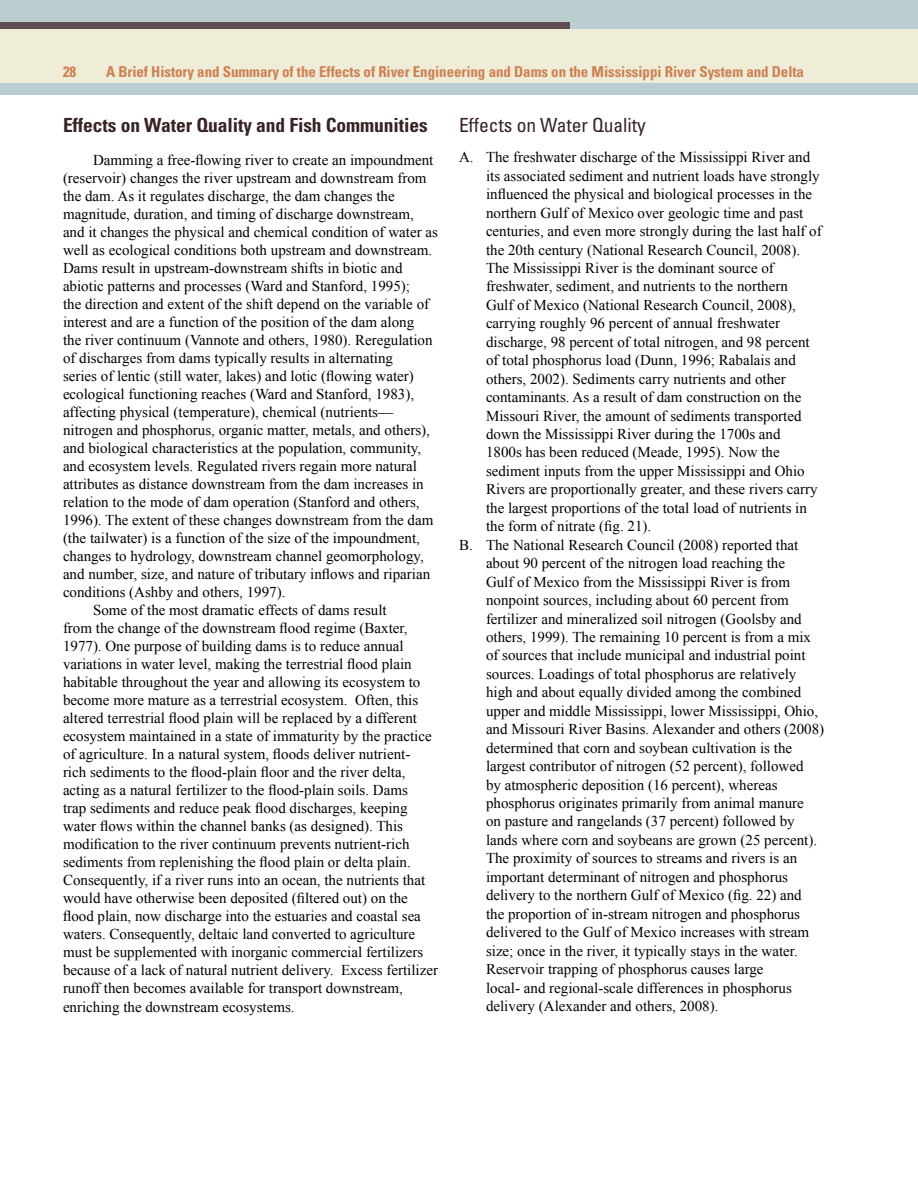
<style>
.page{position:relative;width:918px;height:1188px;background:#fff}
.page>*{position:absolute;margin:0;border:0;box-sizing:border-box;transform-origin:0 0}
.t1{font:700 condensed 19.5px "Univers";letter-spacing:-.005em;color:#382224}
.t2{font:condensed 19.5px "Univers";letter-spacing:-.005em;color:#382224}
.t3{font:15px "Times New Roman";color:#000}
.t4{font:700 condensed 15px "Univers";letter-spacing:-.005em;color:#cc8153}
</style>
<div class="page">
<div style="left:0;top:0;width:918px;height:95px;background:#baced2"></div>
<div style="left:0;top:22px;width:570px;height:19px;background:#5e4c4e"></div>
<div style="left:0;top:29px;width:918px;height:54px;background:#efecd7"></div>
<p class="t4" style="left:63px;top:62px;width:15px">28</p>
<p class="t4" style="left:106px;top:62px;width:700px">A Brief History and Summary of the Effects of River Engineering and Dams on the Mississippi River System and Delta</p>
<h1 class="t1" style="left:63px;top:113px;width:366px">Effects on Water Quality and Fish Communities</h1>
<p class="t3" style="left:93px;top:150px;width:342px">Damming a free-flowing river to create an impoundment</p>
<p class="t3" style="left:63px;top:168px;width:365px">(reservoir) changes the river upstream and downstream from</p>
<p class="t3" style="left:63px;top:186px;width:333px">the dam. As it regulates discharge, the dam changes the</p>
<p class="t3" style="left:63px;top:204px;width:352px">magnitude, duration, and timing of discharge downstream,</p>
<p class="t3" style="left:63px;top:222px;width:376px">and it changes the physical and chemical condition of water as</p>
<p class="t3" style="left:63px;top:240px;width:371px">well as ecological conditions both upstream and downstream.</p>
<p class="t3" style="left:63px;top:258px;width:341px">Dams result in upstream-downstream shifts in biotic and</p>
<p class="t3" style="left:63px;top:276px;width:349px">abiotic patterns and processes (Ward and Stanford, 1995);</p>
<p class="t3" style="left:63px;top:294px;width:368px">the direction and extent of the shift depend on the variable of</p>
<p class="t3" style="left:63px;top:312px;width:353px">interest and are a function of the position of the dam along</p>
<p class="t3" style="left:63px;top:330px;width:371px">the river continuum (Vannote and others, 1980). Reregulation</p>
<p class="t3" style="left:63px;top:348px;width:332px">of discharges from dams typically results in alternating</p>
<p class="t3" style="left:63px;top:366px;width:352px">series of lentic (still water, lakes) and lotic (flowing water)</p>
<p class="t3" style="left:63px;top:384px;width:353px">ecological functioning reaches (Ward and Stanford, 1983),</p>
<p class="t3" style="left:63px;top:402px;width:332px">affecting physical (temperature), chemical (nutrients—</p>
<p class="t3" style="left:63px;top:420px;width:368px">nitrogen and phosphorus, organic matter, metals, and others),</p>
<p class="t3" style="left:63px;top:438px;width:360px">and biological characteristics at the population, community,</p>
<p class="t3" style="left:63px;top:456px;width:356px">and ecosystem levels. Regulated rivers regain more natural</p>
<p class="t3" style="left:63px;top:474px;width:362px">attributes as distance downstream from the dam increases in</p>
<p class="t3" style="left:63px;top:492px;width:358px">relation to the mode of dam operation (Stanford and others,</p>
<p class="t3" style="left:63px;top:510px;width:372px">1996). The extent of these changes downstream from the dam</p>
<p class="t3" style="left:63px;top:528px;width:359px">(the tailwater) is a function of the size of the impoundment,</p>
<p class="t3" style="left:63px;top:546px;width:362px">changes to hydrology, downstream channel geomorphology,</p>
<p class="t3" style="left:63px;top:564px;width:369px">and number, size, and nature of tributary inflows and riparian</p>
<p class="t3" style="left:63px;top:582px;width:224px">conditions (Ashby and others, 1997).</p>
<p class="t3" style="left:93px;top:600px;width:295px">Some of the most dramatic effects of dams result</p>
<p class="t3" style="left:63px;top:618px;width:346px">from the change of the downstream flood regime (Baxter,</p>
<p class="t3" style="left:63px;top:636px;width:342px">1977). One purpose of building dams is to reduce annual</p>
<p class="t3" style="left:63px;top:654px;width:350px">variations in water level, making the terrestrial flood plain</p>
<p class="t3" style="left:63px;top:672px;width:359px">habitable throughout the year and allowing its ecosystem to</p>
<p class="t3" style="left:63px;top:690px;width:357px">become more mature as a terrestrial ecosystem. Often, this</p>
<p class="t3" style="left:63px;top:708px;width:356px">altered terrestrial flood plain will be replaced by a different</p>
<p class="t3" style="left:63px;top:726px;width:370px">ecosystem maintained in a state of immaturity by the practice</p>
<p class="t3" style="left:63px;top:744px;width:349px">of agriculture. In a natural system, floods deliver nutrient-</p>
<p class="t3" style="left:63px;top:762px;width:344px">rich sediments to the flood-plain floor and the river delta,</p>
<p class="t3" style="left:63px;top:780px;width:346px">acting as a natural fertilizer to the flood-plain soils. Dams</p>
<p class="t3" style="left:63px;top:798px;width:346px">trap sediments and reduce peak flood discharges, keeping</p>
<p class="t3" style="left:63px;top:816px;width:342px">water flows within the channel banks (as designed). This</p>
<p class="t3" style="left:63px;top:834px;width:348px">modification to the river continuum prevents nutrient-rich</p>
<p class="t3" style="left:63px;top:852px;width:349px">sediments from replenishing the flood plain or delta plain.</p>
<p class="t3" style="left:63px;top:870px;width:364px">Consequently, if a river runs into an ocean, the nutrients that</p>
<p class="t3" style="left:63px;top:888px;width:346px">would have otherwise been deposited (filtered out) on the</p>
<p class="t3" style="left:63px;top:906px;width:359px">flood plain, now discharge into the estuaries and coastal sea</p>
<p class="t3" style="left:63px;top:924px;width:354px">waters. Consequently, deltaic land converted to agriculture</p>
<p class="t3" style="left:63px;top:942px;width:362px">must be supplemented with inorganic commercial fertilizers</p>
<p class="t3" style="left:63px;top:960px;width:377px">because of a lack of natural nutrient delivery. Excess fertilizer</p>
<p class="t3" style="left:63px;top:978px;width:342px">runoff then becomes available for transport downstream,</p>
<p class="t3" style="left:63px;top:996px;width:233px">enriching the downstream ecosystems.</p>
<h1 class="t2" style="left:459px;top:113px;width:188px">Effects on Water Quality</h1>
<p class="t3" style="left:459px;top:147px;width:353px">A. The freshwater discharge of the Mississippi River and</p>
<p class="t3" style="left:486px;top:166px;width:335px">its associated sediment and nutrient loads have strongly</p>
<p class="t3" style="left:486px;top:184px;width:328px">influenced the physical and biological processes in the</p>
<p class="t3" style="left:486px;top:202px;width:319px">northern Gulf of Mexico over geologic time and past</p>
<p class="t3" style="left:486px;top:221px;width:337px">centuries, and even more strongly during the last half of</p>
<p class="t3" style="left:486px;top:239px;width:316px">the 20th century (National Research Council, 2008).</p>
<p class="t3" style="left:486px;top:258px;width:289px">The Mississippi River is the dominant source of</p>
<p class="t3" style="left:486px;top:276px;width:303px">freshwater, sediment, and nutrients to the northern</p>
<p class="t3" style="left:486px;top:295px;width:311px">Gulf of Mexico (National Research Council, 2008),</p>
<p class="t3" style="left:486px;top:313px;width:296px">carrying roughly 96 percent of annual freshwater</p>
<p class="t3" style="left:486px;top:332px;width:325px">discharge, 98 percent of total nitrogen, and 98 percent</p>
<p class="t3" style="left:486px;top:350px;width:311px">of total phosphorus load (Dunn, 1996; Rabalais and</p>
<p class="t3" style="left:486px;top:369px;width:301px">others, 2002). Sediments carry nutrients and other</p>
<p class="t3" style="left:486px;top:387px;width:317px">contaminants. As a result of dam construction on the</p>
<p class="t3" style="left:486px;top:405px;width:317px">Missouri River, the amount of sediments transported</p>
<p class="t3" style="left:486px;top:424px;width:296px">down the Mississippi River during the 1700s and</p>
<p class="t3" style="left:486px;top:442px;width:295px">1800s has been reduced (Meade, 1995). Now the</p>
<p class="t3" style="left:486px;top:461px;width:320px">sediment inputs from the upper Mississippi and Ohio</p>
<p class="t3" style="left:486px;top:479px;width:333px">Rivers are proportionally greater, and these rivers carry</p>
<p class="t3" style="left:486px;top:498px;width:322px">the largest proportions of the total load of nutrients in</p>
<p class="t3" style="left:486px;top:516px;width:167px">the form of nitrate (fig. 21).</p>
<p class="t3" style="left:459px;top:535px;width:341px">B. The National Research Council (2008) reported that</p>
<p class="t3" style="left:486px;top:553px;width:301px">about 90 percent of the nitrogen load reaching the</p>
<p class="t3" style="left:486px;top:571px;width:306px">Gulf of Mexico from the Mississippi River is from</p>
<p class="t3" style="left:486px;top:590px;width:304px">nonpoint sources, including about 60 percent from</p>
<p class="t3" style="left:486px;top:608px;width:317px">fertilizer and mineralized soil nitrogen (Goolsby and</p>
<p class="t3" style="left:486px;top:627px;width:327px">others, 1999). The remaining 10 percent is from a mix</p>
<p class="t3" style="left:486px;top:645px;width:321px">of sources that include municipal and industrial point</p>
<p class="t3" style="left:486px;top:664px;width:312px">sources. Loadings of total phosphorus are relatively</p>
<p class="t3" style="left:486px;top:682px;width:317px">high and about equally divided among the combined</p>
<p class="t3" style="left:486px;top:701px;width:334px">upper and middle Mississippi, lower Mississippi, Ohio,</p>
<p class="t3" style="left:486px;top:719px;width:340px">and Missouri River Basins. Alexander and others (2008)</p>
<p class="t3" style="left:486px;top:738px;width:308px">determined that corn and soybean cultivation is the</p>
<p class="t3" style="left:486px;top:756px;width:319px">largest contributor of nitrogen (52 percent), followed</p>
<p class="t3" style="left:486px;top:774px;width:293px">by atmospheric deposition (16 percent), whereas</p>
<p class="t3" style="left:486px;top:793px;width:319px">phosphorus originates primarily from animal manure</p>
<p class="t3" style="left:486px;top:811px;width:310px">on pasture and rangelands (37 percent) followed by</p>
<p class="t3" style="left:486px;top:830px;width:333px">lands where corn and soybeans are grown (25 percent).</p>
<p class="t3" style="left:486px;top:848px;width:313px">The proximity of sources to streams and rivers is an</p>
<p class="t3" style="left:486px;top:867px;width:304px">important determinant of nitrogen and phosphorus</p>
<p class="t3" style="left:486px;top:885px;width:317px">delivery to the northern Gulf of Mexico (fig. 22) and</p>
<p class="t3" style="left:486px;top:904px;width:316px">the proportion of in-stream nitrogen and phosphorus</p>
<p class="t3" style="left:486px;top:922px;width:325px">delivered to the Gulf of Mexico increases with stream</p>
<p class="t3" style="left:486px;top:940px;width:313px">size; once in the river, it typically stays in the water.</p>
<p class="t3" style="left:486px;top:959px;width:279px">Reservoir trapping of phosphorus causes large</p>
<p class="t3" style="left:486px;top:977px;width:307px">local- and regional-scale differences in phosphorus</p>
<p class="t3" style="left:486px;top:996px;width:234px">delivery (Alexander and others, 2008).</p>
</div>
